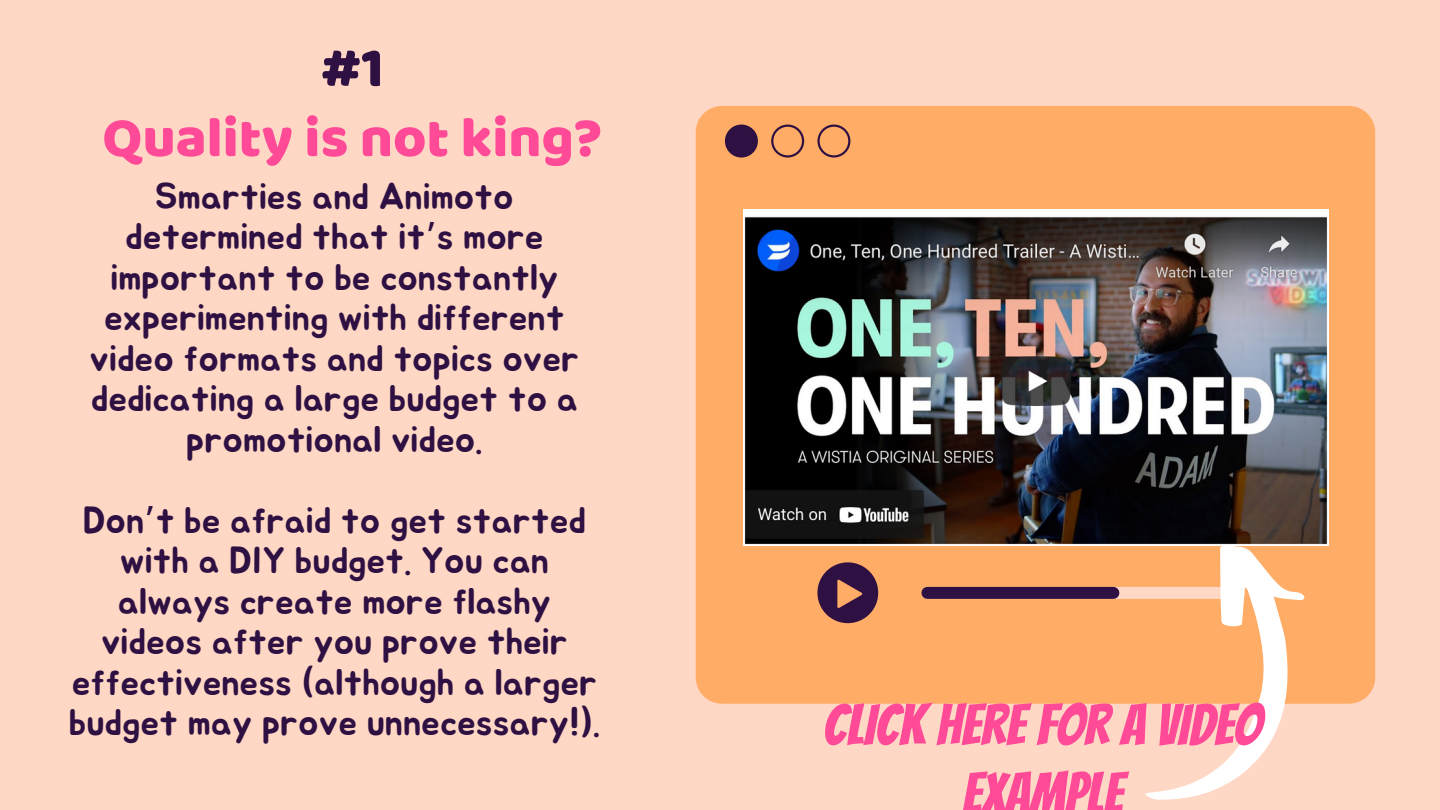
<style>
.page{position:relative;width:1440px;height:810px;background:#ffd7c5}
.page>*{position:absolute;margin:0;border:0;box-sizing:border-box;transform-origin:0 0}
.t1{font:57px/68.2px "Bangers";color:#ff4a97;text-align:center}
.t2{font:57px "Baloo Da";color:#ff4a97}
.t3{font:57px "Baloo Da";color:#2e1042}
.t4{font:37px/40.5px "Jua";color:#2e1042;text-align:center}
.s1{font-family:"Noto Sans Gurmukhi"}
</style>
<div class="page">
<div style="left:696px;top:106px;width:679px;height:598px;background:#ffac67;border-radius:26px"></div>
<div style="left:725px;top:125px;width:33px;height:33px;background:#2e1042;border-radius:50%"></div>
<svg style="left:771px;top:125px;width:33px;height:33px"></svg>
<svg style="left:817px;top:125px;width:33px;height:33px"></svg>
<svg style="left:1113px;top:587px;width:31px;height:12px"></svg>
<div style="left:927px;top:587px;width:186px;height:12px;background:#2e1042"></div>
<svg style="left:817px;top:562px;width:61px;height:61px"></svg>
<img style="left:743px;top:209px;width:585px;height:337px">
<svg style="left:1144px;top:537px;width:167px;height:263px"></svg>
<h1 class="t3" style="left:321px;top:33px;width:65px">#1</h1>
<h1 class="t2" style="left:102px;top:103px;width:502px">Quality is not king?</h1>
<p class="t4" style="left:90px;top:177px;width:491px">Smarties and Animoto determined that it<span class="s1">’</span>s more important to be constantly experimenting with different video formats and topics over dedicating a large budget to a promotional video.</p>
<p class="t4" style="left:69px;top:501px;width:533px">Don<span class="s1">’</span>t be afraid to get started with a DIY budget. You can always create more flashy videos after you prove their effectiveness (although a larger budget may prove unnecessary!).</p>
<h1 class="t1" style="left:823px;top:691px;width:440px">CLICK HERE FOR A VIDEO<br>EXAMPLE</h1>
</div>
